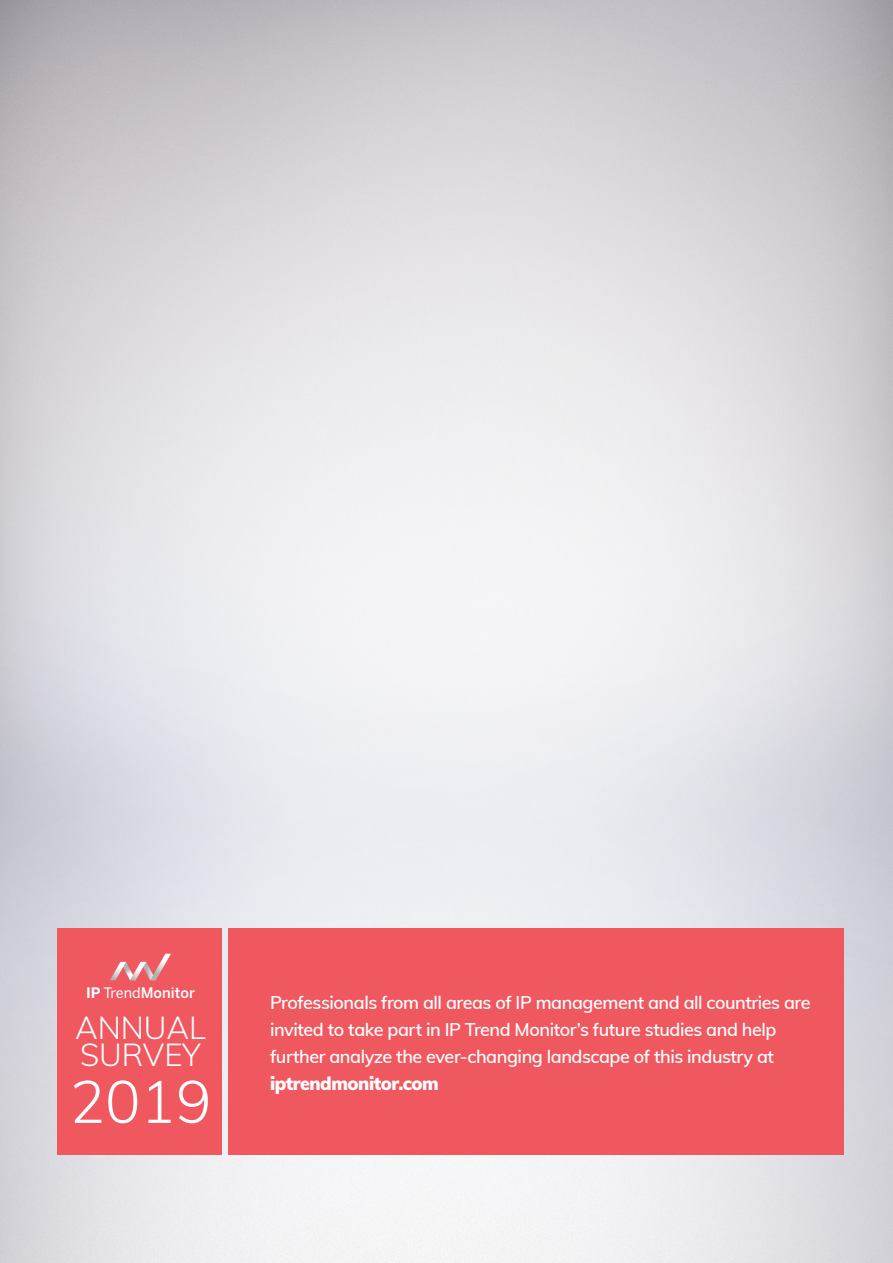
<style>
.page{position:relative;width:893px;height:1263px;background:#fff}
.page>*{position:absolute;margin:0;border:0;box-sizing:border-box;transform-origin:0 0}
.t1{font:300 58.95px "Muli";color:#fff}
.t2{font:300 31.2px/26.4px "Muli";color:#fff}
.t3{font:600 18px/27px "Muli";letter-spacing:-.025em;color:#fff}
.t4{font:900 18px "Muli";letter-spacing:-.025em;color:#fff}
.t5{font:500 14.4px "Benton Sans";color:#fff}
.s1{font-weight:700}
.s2{font-weight:400}
</style>
<div class="page">
<img style="left:0;top:0;width:893px;height:1263px">
<div style="left:57px;top:928px;width:165px;height:227px;background:#f0585f"></div>
<svg style="left:110px;top:954px;width:61px;height:26px"></svg>
<div style="left:228px;top:928px;width:615px;height:227px;background:#f0585f"></div>
<p class="t5" style="left:86px;top:983px;width:110px"><span class="s1">IP</span> <span class="s2">Trend</span>Monitor</p>
<h2 class="t2" style="left:75px;top:1013px;width:132px">ANNUAL<br>SURVEY</h2>
<h1 class="t1" style="left:70px;top:1059px;width:143px">2019</h1>
<p class="t3" style="left:270px;top:988px;width:542px">Professionals from all areas of IP management and all countries are invited to take part in IP Trend Monitor’s future studies and help further analyze the ever-changing landscape of this industry at</p>
<p class="t4" style="left:270px;top:1070px;width:170px">iptrendmonitor.com</p>
</div>
